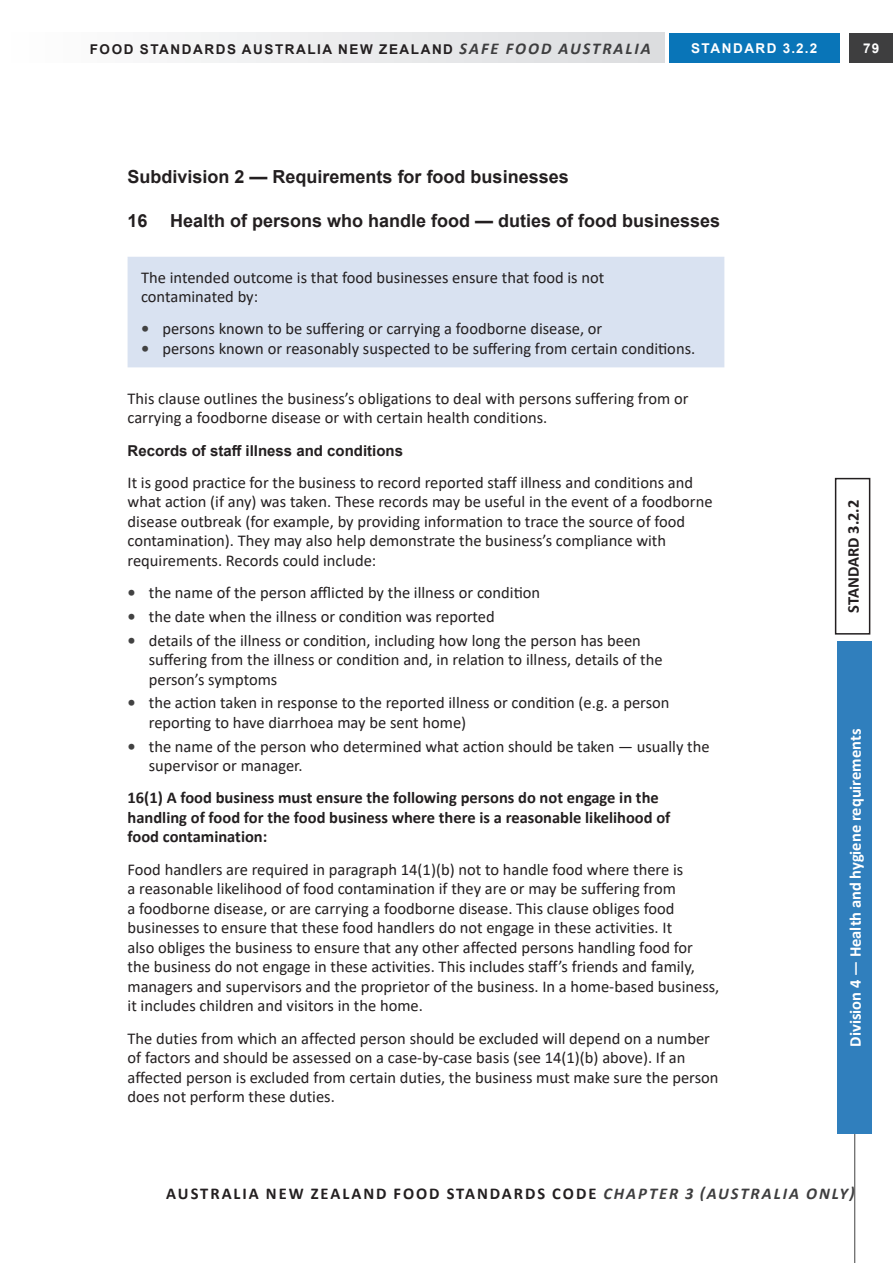
<style>
.page{position:relative;width:893px;height:1263px;background:#fff}
.page>*{position:absolute;margin:0;border:0;box-sizing:border-box;transform-origin:0 0}
.t1{font:700 18px "Arial";color:#231f20}
.t2{font:16.5px/19.5px "Calibri";color:#231f20}
.t3{font:700 16.5px/19.5px "Calibri";color:#231f20}
.t4{font:700 16.5px "Calibri";letter-spacing:.12em;color:#231f20}
.t5{font:700 16.5px "Calibri";color:#fff}
.t6{font:700 15px "Arial";color:#231f20}
.t7{font:700 13.5px "Arial";letter-spacing:.115em;color:#231f20}
.t8{font:700 13.5px "Arial";letter-spacing:.115em;color:#fff}
.s1{font-family:"Calibri";font-style:italic;font-size:16.5px;color:#3e3e3f}
.s2{font-weight:700;color:#424242}
.s3{font-style:italic;color:#3e3e3f}
</style>
<div class="page">
<div style="left:850px;top:33px;width:43px;height:30px;background:#3e3e3f"></div>
<div style="left:669px;top:33px;width:170px;height:29px;background:#0975b8"></div>
<hr style="left:854px;top:648px;width:1px;height:615px;background:#424242">
<div style="left:0;top:33px;width:664px;height:29px;background:linear-gradient(to right,#fff,#dbdcde)"></div>
<div style="left:838px;top:641px;width:34px;height:493px;background:#307fbd"></div>
<div style="left:835px;top:478px;width:35px;height:157px;border:2px solid #231f20"></div>
<div style="left:128px;top:257px;width:596px;height:110px;background:#d9e2f1"></div>
<p class="t7" style="left:90px;top:40px;width:563px">FOOD STANDARDS AUSTRALIA NEW ZEALAND <span class="s1">SAFE FOOD AUSTRALIA</span></p>
<p class="t8" style="left:691px;top:38px;width:128px">STANDARD 3.2.2</p>
<p class="t8" style="left:863px;top:38px;width:18px">79</p>
<p class="t1" style="left:128px;top:164px;width:443px">Subdivision 2 — Requirements for food businesses</p>
<p class="t1" style="left:128px;top:208px;width:22px">16</p>
<p class="t1" style="left:170px;top:208px;width:552px">Health of persons who handle food — duties of food businesses</p>
<p class="t2" style="left:141px;top:267px;width:465px">The intended outcome is that food businesses ensure that food is not contaminated by:</p>
<p class="t2" style="left:141px;top:319px;width:463px"><span class="s2">•</span> persons known to be suffering or carrying a foodborne disease, or</p>
<p class="t2" style="left:141px;top:338px;width:556px"><span class="s2">•</span> persons known or reasonably suspected to be suffering from certain conditions.</p>
<p class="t2" style="left:128px;top:388px;width:562px">This clause outlines the business’s obligations to deal with persons suffering from or carrying a foodborne disease or with certain health conditions.</p>
<p class="t6" style="left:128px;top:440px;width:277px">Records of staff illness and conditions</p>
<p class="t2" style="left:128px;top:472px;width:586px">It is good practice for the business to record reported staff illness and conditions and what action (if any) was taken. These records may be useful in the event of a foodborne disease outbreak (for example, by providing information to trace the source of food contamination). They may also help demonstrate the business’s compliance with requirements. Records could include:</p>
<p class="t2" style="left:128px;top:582px;width:414px"><span class="s2">•</span> the name of the person afflicted by the illness or condition</p>
<p class="t2" style="left:128px;top:606px;width:369px"><span class="s2">•</span> the date when the illness or condition was reported</p>
<p class="t2" style="left:149px;top:630px;width:515px;text-indent:-21px"><span class="s2">•</span> details of the illness or condition, including how long the person has been suffering from the illness or condition and, in relation to illness, details of the person’s symptoms</p>
<p class="t2" style="left:149px;top:693px;width:522px;text-indent:-21px"><span class="s2">•</span> the action taken in response to the reported illness or condition (e.g. a person reporting to have diarrhoea may be sent home)</p>
<p class="t2" style="left:149px;top:736px;width:562px;text-indent:-21px"><span class="s2">•</span> the name of the person who determined what action should be taken — usually the supervisor or manager.</p>
<p class="t3" style="left:128px;top:788px;width:544px">16(1) A food business must ensure the following persons do not engage in the handling of food for the food business where there is a reasonable likelihood of food contamination:</p>
<p class="t2" style="left:128px;top:859px;width:593px">Food handlers are required in paragraph 14(1)(b) not to handle food where there is<br>a reasonable likelihood of food contamination if they are or may be suffering from<br>a foodborne disease, or are carrying a foodborne disease. This clause obliges food businesses to ensure that these food handlers do not engage in these activities. It<br>also obliges the business to ensure that any other affected persons handling food for the business do not engage in these activities. This includes staff’s friends and family, managers and supervisors and the proprietor of the business. In a home-based business, it includes children and visitors in the home.</p>
<p class="t2" style="left:128px;top:1028px;width:592px">The duties from which an affected person should be excluded will depend on a number of factors and should be assessed on a case-by-case basis (see 14(1)(b) above). If an affected person is excluded from certain duties, the business must make sure the person does not perform these duties.</p>
<p class="t3" style="left:843px;top:613px;width:114px;rotate:-90deg">STANDARD 3.2.2</p>
<p class="t5" style="left:844px;top:1046px;width:319px;rotate:-90deg">Division 4 — Health and hygiene requirements</p>
<p class="t4" style="left:166px;top:1181px;width:690px">AUSTRALIA NEW ZEALAND FOOD STANDARDS CODE <span class="s3">CHAPTER 3 (AUSTRALIA ONLY)</span></p>
</div>
